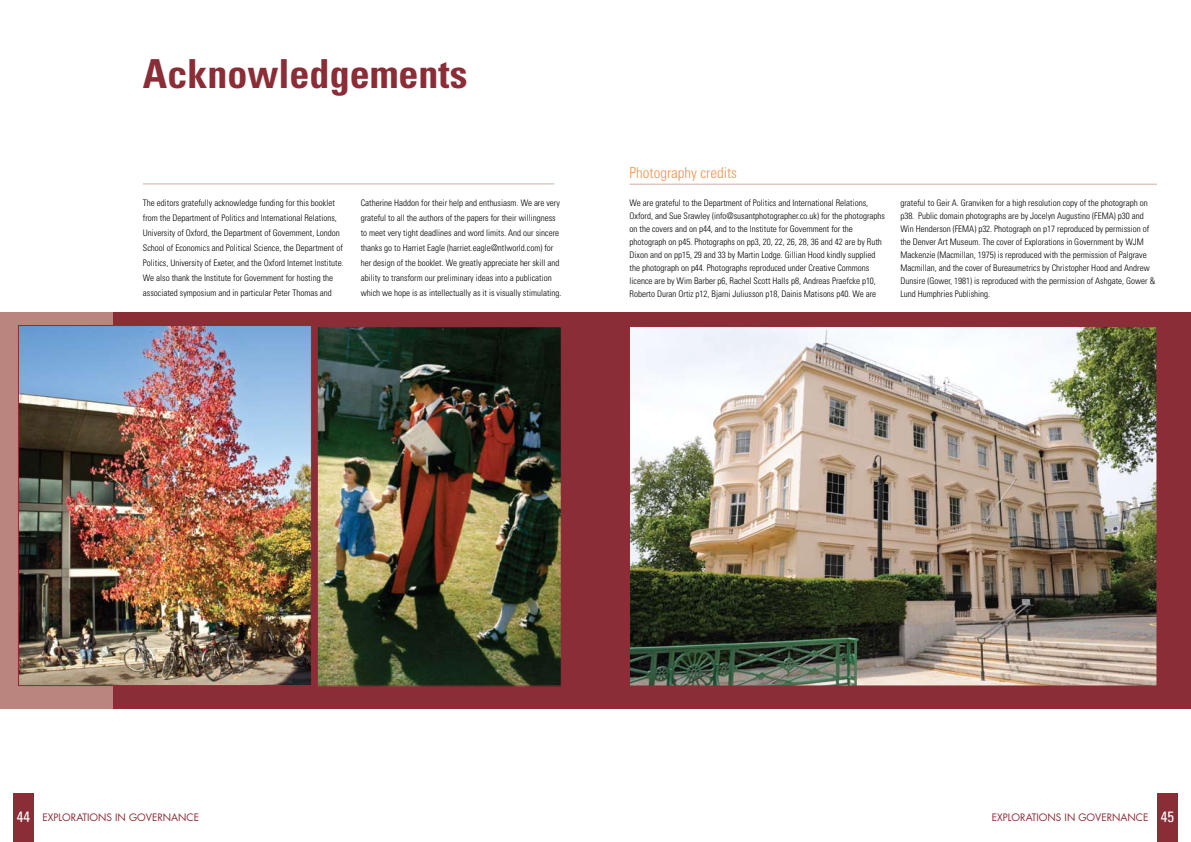
<style>
.page{position:relative;width:1191px;height:842px;background:#fff}
.page>*{position:absolute;margin:0;border:0;box-sizing:border-box;transform-origin:0 0}
.t1{font:700 condensed 40px "Univers";color:#8b2d36}
.t2{font:300 condensed 15px "Univers";color:#f79150}
.t3{font:10px "Futura";color:#8b2d36}
.t4{font:300 condensed 9px/13px "Univers";color:#000}
.s1{font-family:"Univers";font-stretch:condensed;font-size:15px;color:#fff}
</style>
<div class="page">
<div style="left:13px;top:794px;width:21px;height:48px;background:#8b2d36"></div>
<div style="left:1157px;top:794px;width:20px;height:48px;background:#8b2d36"></div>
<div style="left:0;top:312px;width:113px;height:397px;background:#ba857e"></div>
<div style="left:113px;top:312px;width:1078px;height:397px;background:#8b2d36"></div>
<img style="left:631px;top:328px;width:524px;height:356px">
<img style="left:20px;top:327px;width:290px;height:357px">
<div style="left:18px;top:325px;width:294px;height:361px;border:1px solid #8b2d36"></div>
<img style="left:319px;top:328px;width:241px;height:357px">
<div style="left:317px;top:326px;width:245px;height:361px;border:1px solid #8b2d36"></div>
<hr style="left:143px;top:184px;width:411px;height:1px;background:#d2aea9">
<hr style="left:629px;top:184px;width:528px;height:1px;background:#d2aea9">
<h1 class="t1" style="left:143px;top:49px;width:326px">Acknowledgements</h1>
<h2 class="t2" style="left:629px;top:164px;width:109px">Photography credits</h2>
<p class="t4" style="left:361px;top:195px;width:202px;line-height:15px">Catherine Haddon for their help and enthusiasm. We are very grateful to all the authors of the papers for their willingness to meet very tight deadlines and word limits. And our sincere thanks go to Harriet Eagle (harriet.eagle@ntlworld.com) for her design of the booklet. We greatly appreciate her skill and ability to transform our preliminary ideas into a publication which we hope is as intellectually as it is visually stimulating.</p>
<p class="t4" style="left:900px;top:196px;width:256px">grateful to Geir A. Granviken for a high resolution copy of the photograph on p38. Public domain photographs are by Jocelyn Augustino (FEMA) p30 and Win Henderson (FEMA) p32. Photograph on p17 reproduced by permission of the Denver Art Museum. The cover of Explorations in Government by WJM Mackenzie (Macmillan, 1975) is reproduced with the permission of Palgrave Macmillan, and the cover of Bureaumetrics by Christopher Hood and Andrew Dunsire (Gower, 1981) is reproduced with the permission of Ashgate, Gower &amp; Lund Humphries Publishing.</p>
<p class="t4" style="left:143px;top:195px;width:202px;line-height:15px">The editors gratefully acknowledge funding for this booklet from the Department of Politics and International Relations, University of Oxford, the Department of Government, London School of Economics and Political Science, the Department of Politics, University of Exeter, and the Oxford Internet Institute.<br>We also thank the Institute for Government for hosting the associated symposium and in particular Peter Thomas and</p>
<p class="t4" style="left:629px;top:196px;width:257px">We are grateful to the Department of Politics and International Relations, Oxford, and Sue Srawley (info@susantphotographer.co.uk) for the photographs on the covers and on p44, and to the Institute for Government for the photograph on p45. Photographs on pp3, 20, 22, 26, 28, 36 and 42 are by Ruth Dixon and on pp15, 29 and 33 by Martin Lodge. Gillian Hood kindly supplied the photograph on p44. Photographs reproduced under Creative Commons licence are by Wim Barber p6, Rachel Scott Halls p8, Andreas Praefcke p10, Roberto Duran Ortiz p12, Bjarni Juliusson p18, Dainis Matisons p40. We are</p>
<p class="t3" style="left:17px;top:810px;width:182px"><span class="s1">44</span> EXPLORATIONS IN GOVERNANCE</p>
<p class="t3" style="left:992px;top:810px;width:184px">EXPLORATIONS I N GOVERNANCE <span class="s1">45</span></p>
</div>
